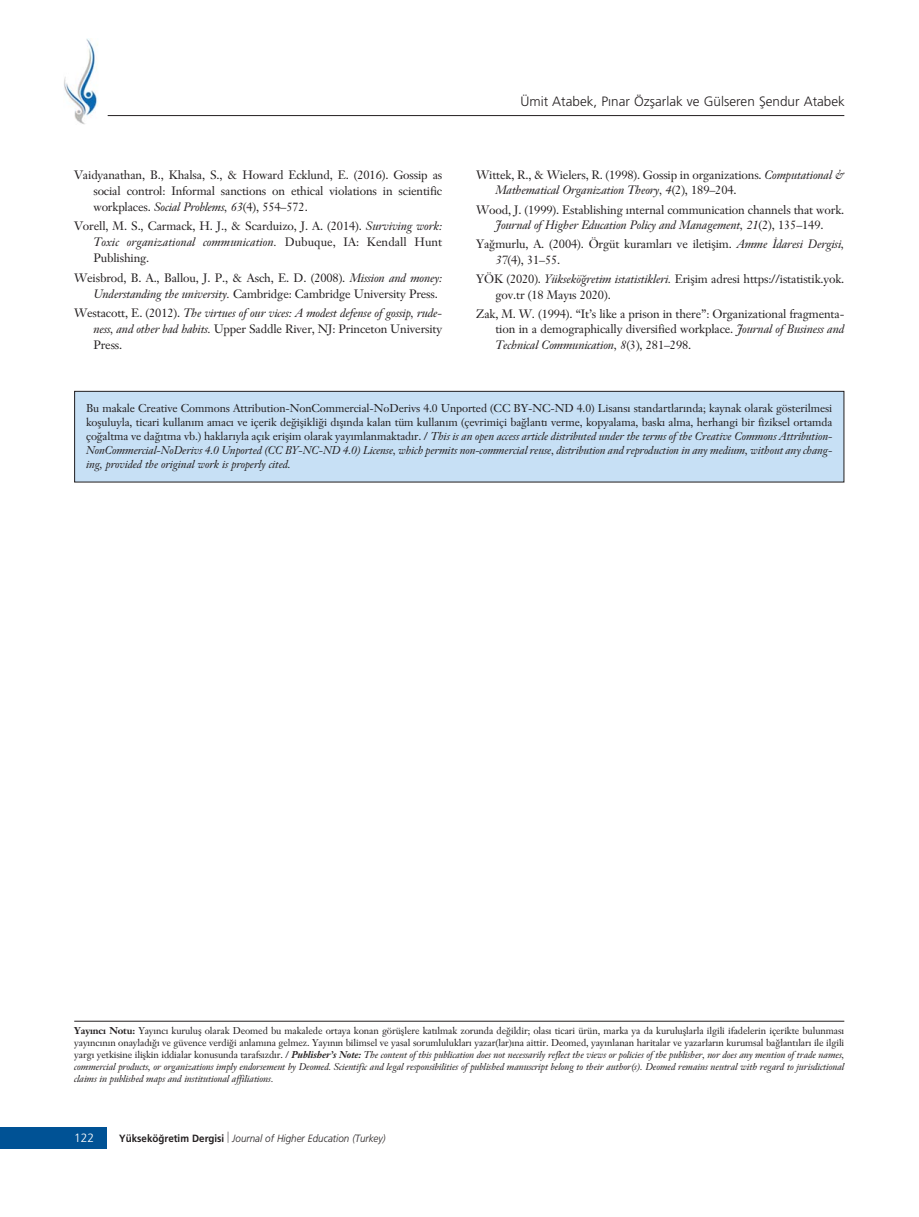
<style>
.page{position:relative;width:919px;height:1217px;background:#fff}
.page>*{position:absolute;margin:0;border:0;box-sizing:border-box;transform-origin:0 0}
.t1{font:300 13.5px "Frutiger";color:#231f20}
.t2{font:12px/15.6px "Janson Text";letter-spacing:-.015em;color:#231f20}
.t3{font:italic 12px/16px "Janson Text";letter-spacing:-.015em;color:#231f20;text-align:justify}
.t4{font:300 12px "Frutiger";color:#fff}
.t5{font:11.25px/14.1px "Janson Text";letter-spacing:-.01em;color:#231f20;text-align:justify}
.t6{font:italic 300 10.5px "Frutiger";color:#231f20;scale:.94 1}
.t7{font:9.75px/12px "Janson Text";letter-spacing:-.01em;color:#231f20;text-align:justify}
.s1{font-style:italic}
.s2{font-style:normal}
.s3{font-weight:700}
.s4{font-weight:700;font-style:italic}
.s5{font-weight:700;font-style:normal}
</style>
<div class="page">
<div style="left:0;top:1127px;width:106px;height:21px;background:#005295"></div>
<img style="left:64px;top:38px;width:34px;height:87px">
<hr style="left:108px;top:115px;width:736px;height:1px;background:#231f20">
<div style="left:97px;top:107px;width:10px;height:9px;background:#fff"></div>
<div style="left:75px;top:391px;width:768px;height:91px;background:#c7e0f5"></div>
<div style="left:74px;top:391px;width:770px;height:91px;border:1px solid #231f20"></div>
<hr style="left:74px;top:1020px;width:770px;height:1px;background:#231f20">
<p class="t2" style="left:93px;top:168px;width:350px;line-height:16px;text-align:justify;text-indent:-19px">Vaidyanathan, B., Khalsa, S., &amp; Howard Ecklund, E. (2016). Gossip as social control: Informal sanctions on ethical violations in scientific workplaces. <span class="s1">Social Problems, 63</span>(4), 554–572.</p>
<p class="t2" style="left:93px;top:219px;width:350px;line-height:16px;text-align:justify;text-indent:-19px">Vorell, M. S., Carmack, H. J., &amp; Scarduizo, J. A. (2014). <span class="s1">Surviving work:<br>Toxic organizational communication.</span> Dubuque, IA: Kendall Hunt Publishing.</p>
<p class="t2" style="left:93px;top:271px;width:350px;line-height:16px;text-indent:-19px">Weisbrod, B. A., Ballou, J. P., &amp; Asch, E. D. (2008). <span class="s1">Mission and money:<br>Understanding the university.</span> Cambridge: Cambridge University Press.</p>
<p class="t3" style="left:93px;top:306px;width:350px;text-indent:-19px"><span class="s2">Westacott, E. (2012).</span> The virtues of our vices: A modest defense of gossip, rude&shy;ness, and other bad habits. <span class="s2">Upper Saddle River, NJ: Princeton University Press.</span></p>
<p class="t1" style="left:520px;top:96px;width:326px">Ümit Atabek, P›nar Özflarlak ve Gülseren fiendur Atabek</p>
<p class="t2" style="left:495px;top:168px;width:350px;text-indent:-19px">Wittek, R., &amp; Wielers, R. (1998). Gossip in organizations. <span class="s1">Computational &amp;<br>Mathematical Organization Theory, 4</span>(2), 189–204.</p>
<p class="t2" style="left:476px;top:203px;width:369px;text-align:center">Wood, J. (1999). Establishing ›nternal communication channels that work.<br><span class="s1">Journal of Higher Education Policy and Management, 21</span>(2), 135–149.</p>
<p class="t2" style="left:495px;top:237px;width:350px;text-indent:-19px">Ya¤murlu, A. (2004). Örgüt kuramlar› ve iletiflim. <span class="s1">Amme ‹daresi Dergisi,<br>37</span>(4), 31–55.</p>
<p class="t2" style="left:495px;top:272px;width:350px;text-indent:-19px">YÖK (2020). <span class="s1">Yüksekö¤retim istatistikleri.</span> Eriflim adresi https://istatistik.yok. gov.tr (18 May›s 2020).</p>
<p class="t2" style="left:495px;top:307px;width:350px;text-align:justify;text-indent:-19px">Zak, M. W. (1994). “It’s like a prison in there”: Organizational fragmenta&shy;tion in a demographically diversified workplace. <span class="s1">Journal of Business and Technical Communication, 8</span>(3), 281–298.</p>
<p class="t5" style="left:86px;top:402px;width:747px">Bu makale Creative Commons Attribution-NonCommercial-NoDerivs 4.0 Unported (CC BY-NC-ND 4.0) Lisans› standartlar›nda; kaynak olarak gösterilmesi kofluluyla, ticari kullan›m amac› ve içerik de¤iflikli¤i d›fl›nda kalan tüm kullan›m (çevrimiçi ba¤lant› verme, kopyalama, bask› alma, herhangi bir fiziksel ortamda ço¤altma ve da¤›tma vb.) haklar›yla aç›k eriflim olarak yay›mlanmaktad›r. / <span class="s1">This is an open access article distributed under the terms of the Creative Commons Attribution-NonCommercial-NoDerivs 4.0 Unported (CC BY-NC-ND 4.0) License, which permits non-commercial reuse, distribution and reproduction in any medium, without any chang&shy;ing, provided the original work is properly cited.</span></p>
<p class="t7" style="left:74px;top:1025px;width:771px"><span class="s3">Yay›nc› Notu:</span> Yay›nc› kurulufl olarak Deomed bu makalede ortaya konan görüfllere kat›lmak zorunda de¤ildir; olas› ticari ürün, marka ya da kurulufllarla ilgili ifadelerin içerikte bulunmas› yay›nc›n›n onaylad›¤› ve güvence verdi¤i anlam›na gelmez. Yay›n›n bilimsel ve yasal sorumluluklar› yazar(lar)›na aittir. Deomed, yay›nlanan haritalar ve yazarlar›n kurumsal ba¤lant›lar› ile ilgili yarg› yetkisine iliflkin iddialar konusunda tarafs›zd›r. / <span class="s4">Publisher’s Note:</span> <span class="s1">The content of this publication does not necessarily reflect the views or policies of the publisher, nor does any mention of trade names, commercial products, or organizations imply endorsement by Deomed. Scientific and legal responsibilities of published manuscript belong to their author(s). Deomed remains neutral with regard to jurisdictional claims in published maps and institutional affiliations.</span></p>
<p class="t4" style="left:74px;top:1132px;width:22px">122</p>
<p class="t6" style="left:119px;top:1133px;width:285px"><span class="s5">Yüksekö¤retim Dergisi</span> Journal of Higher Education (Turkey)</p>
</div>
